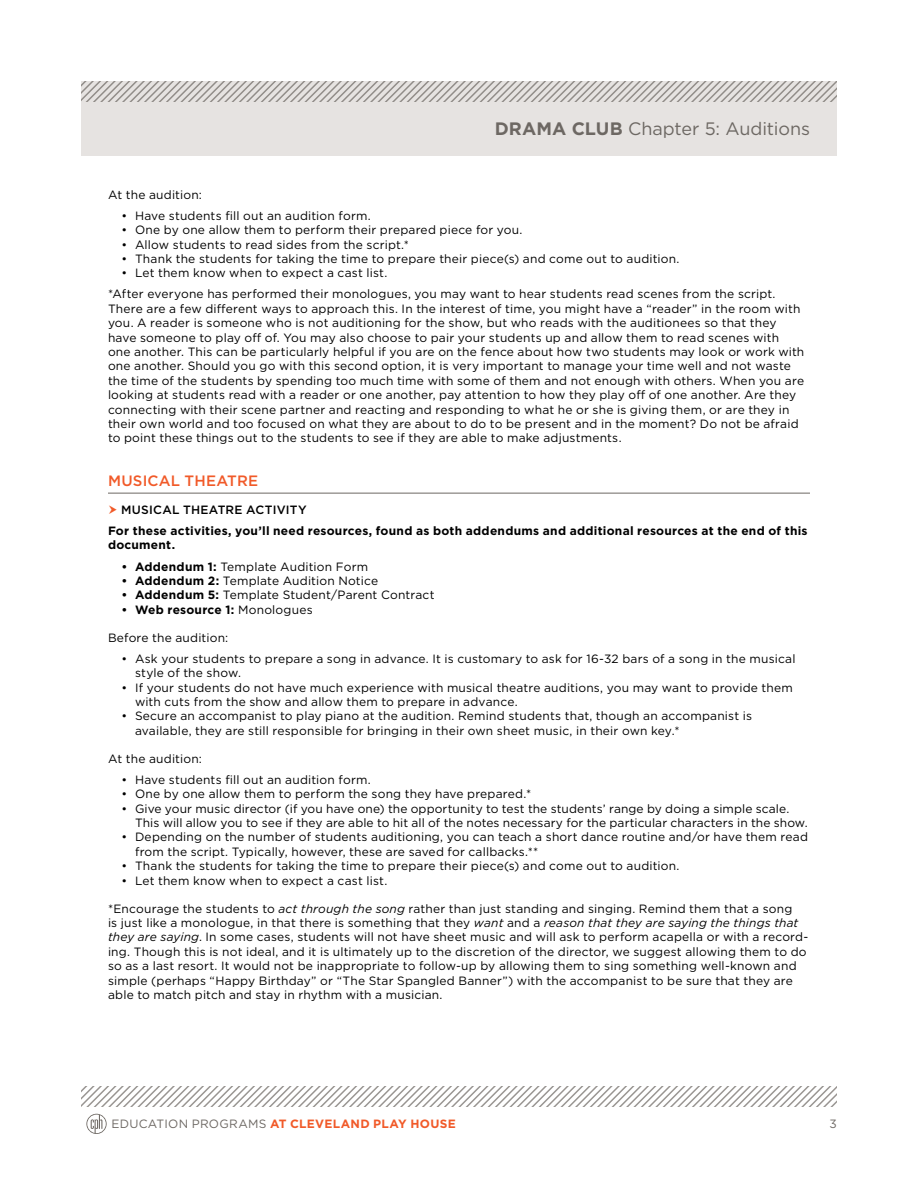
<style>
.page{position:relative;width:918px;height:1188px;background:#fff}
.page>*{position:absolute;margin:0;border:0;box-sizing:border-box;transform-origin:0 0}
.t1{font:18px "Gotham";letter-spacing:-.005em;color:#6d6863}
.t2{font:500 15px "Gotham";letter-spacing:.015em;color:#f15a29}
.t3{font:12px/14.4px "Gotham";letter-spacing:.015em;color:#000}
.t4{font:700 12px/14.4px "Gotham";letter-spacing:.02em;color:#000}
.t5{font:700 12px "Gotham";letter-spacing:.025em;color:#f15a29}
.t6{font:500 12px "Gotham";letter-spacing:.02em;color:#000}
.t7{font:12px "Gotham";color:#6d6863}
.s1{font-weight:700}
.s2{font-weight:400}
.s3{font-style:italic}
.s4{font-weight:400;color:#6d6863}
</style>
<div class="page">
<div style="left:81px;top:81px;width:756px;height:74px;background:#e6e3e1"></div>
<svg style="left:81px;top:1087px;width:756px;height:20px"></svg>
<svg style="left:86px;top:1114px;width:21px;height:20px"></svg>
<svg style="left:81px;top:81px;width:756px;height:20px"></svg>
<hr style="left:108px;top:493px;width:702px;height:1px;background:#6d6863">
<h1 class="t1" style="left:495px;top:118px;width:317px"><span class="s1">DRAMA CLUB</span> Chapter 5: Auditions</h1>
<p class="t3" style="left:108px;top:187px;width:95px">At the audition:</p>
<p class="t3" style="left:122px;top:208px;width:251px">• Have students fill out an audition form.</p>
<p class="t3" style="left:122px;top:222px;width:403px">• One by one allow them to perform their prepared piece for you.</p>
<p class="t3" style="left:122px;top:237px;width:289px">• Allow students to read sides from the script.*</p>
<p class="t3" style="left:122px;top:251px;width:560px">• Thank the students for taking the time to prepare their piece(s) and come out to audition.</p>
<p class="t3" style="left:108px;top:262px;width:669px;line-height:21.1px;text-indent:14px">• Let them know when to expect a cast list.<br>*After everyone has performed their monologues, you may want to hear students read scenes from the script.</p>
<p class="t3" style="left:108px;top:301px;width:698px">There are a few different ways to approach this. In the interest of time, you might have a “reader” in the room with you. A reader is someone who is not auditioning for the show, but who reads with the auditionees so that they have someone to play off of. You may also choose to pair your students up and allow them to read scenes with one another. This can be particularly helpful if you are on the fence about how two students may look or work with one another. Should you go with this second option, it is very important to manage your time well and not waste the time of the students by spending too much time with some of them and not enough with others. When you are looking at students read with a reader or one another, pay attention to how they play off of one another. Are they connecting with their scene partner and reacting and responding to what he or she is giving them, or are they in their own world and too focused on what they are about to do to be present and in the moment? Do not be afraid to point these things out to the students to see if they are able to make adjustments.</p>
<p class="t2" style="left:108px;top:471px;width:152px">MUSICAL THEATRE</p>
<p class="t6" style="left:121px;top:502px;width:187px">MUSICAL THEATRE ACTIVITY</p>
<p class="t4" style="left:108px;top:524px;width:701px">For these activities, you’ll need resources, found as both addendums and additional resources at the end of this document.</p>
<p class="t3" style="left:122px;top:559px;width:248px"><span class="s1">• Addendum 1:</span> Template Audition Form</p>
<p class="t3" style="left:122px;top:573px;width:258px"><span class="s1">• Addendum 2:</span> Template Audition Notice</p>
<p class="t3" style="left:122px;top:588px;width:315px"><span class="s1">• Addendum 5:</span> Template Student/Parent Contract</p>
<p class="t4" style="left:122px;top:602px;width:193px">• Web resource 1: <span class="s2">Monologues</span></p>
<p class="t3" style="left:108px;top:630px;width:122px">Before the audition:</p>
<p class="t3" style="left:135px;top:651px;width:662px;text-indent:-14px">• Ask your students to prepare a song in advance. It is customary to ask for 16-32 bars of a song in the musical style of the show.</p>
<p class="t3" style="left:135px;top:680px;width:659px;text-indent:-14px">• If your students do not have much experience with musical theatre auditions, you may want to provide them with cuts from the show and allow them to prepare in advance.</p>
<p class="t3" style="left:135px;top:709px;width:619px;text-indent:-14px">• Secure an accompanist to play piano at the audition. Remind students that, though an accompanist is available, they are still responsible for bringing in their own sheet music, in their own key.*</p>
<p class="t3" style="left:108px;top:751px;width:95px">At the audition:</p>
<p class="t3" style="left:122px;top:772px;width:251px">• Have students fill out an audition form.</p>
<p class="t3" style="left:122px;top:787px;width:411px">• One by one allow them to perform the song they have prepared.*</p>
<p class="t3" style="left:135px;top:801px;width:674px;text-indent:-14px">• Give your music director (if you have one) the opportunity to test the students’ range by doing a simple scale.<br>This will allow you to see if they are able to hit all of the notes necessary for the particular characters in the show.</p>
<p class="t3" style="left:135px;top:830px;width:675px;text-indent:-14px">• Depending on the number of students auditioning, you can teach a short dance routine and/or have them read from the script. Typically, however, these are saved for callbacks.**</p>
<p class="t3" style="left:122px;top:859px;width:560px">• Thank the students for taking the time to prepare their piece(s) and come out to audition.</p>
<p class="t3" style="left:122px;top:873px;width:267px">• Let them know when to expect a cast list.</p>
<p class="t3" style="left:108px;top:901px;width:702px">*Encourage the students to <span class="s3">act through the song</span> rather than just standing and singing. Remind them that a song<br>is just like a monologue, in that there is something that they <span class="s3">want</span> and a <span class="s3">reason that they are saying the things that they are saying</span>. In some cases, students will not have sheet music and will ask to perform acapella or with a record&shy;ing. Though this is not ideal, and it is ultimately up to the discretion of the director, we suggest allowing them to do so as a last resort. It would not be inappropriate to follow-up by allowing them to sing something well-known and simple (perhaps “Happy Birthday” or “The Star Spangled Banner”) with the accompanist to be sure that they are able to match pitch and stay in rhythm with a musician.</p>
<p class="t5" style="left:111px;top:1116px;width:346px"><span class="s4">EDUCATION PROGRAMS</span> AT CLEVELAND PLAY HOUSE</p>
<p class="t7" style="left:830px;top:1116px;width:9px">3</p>
</div>
